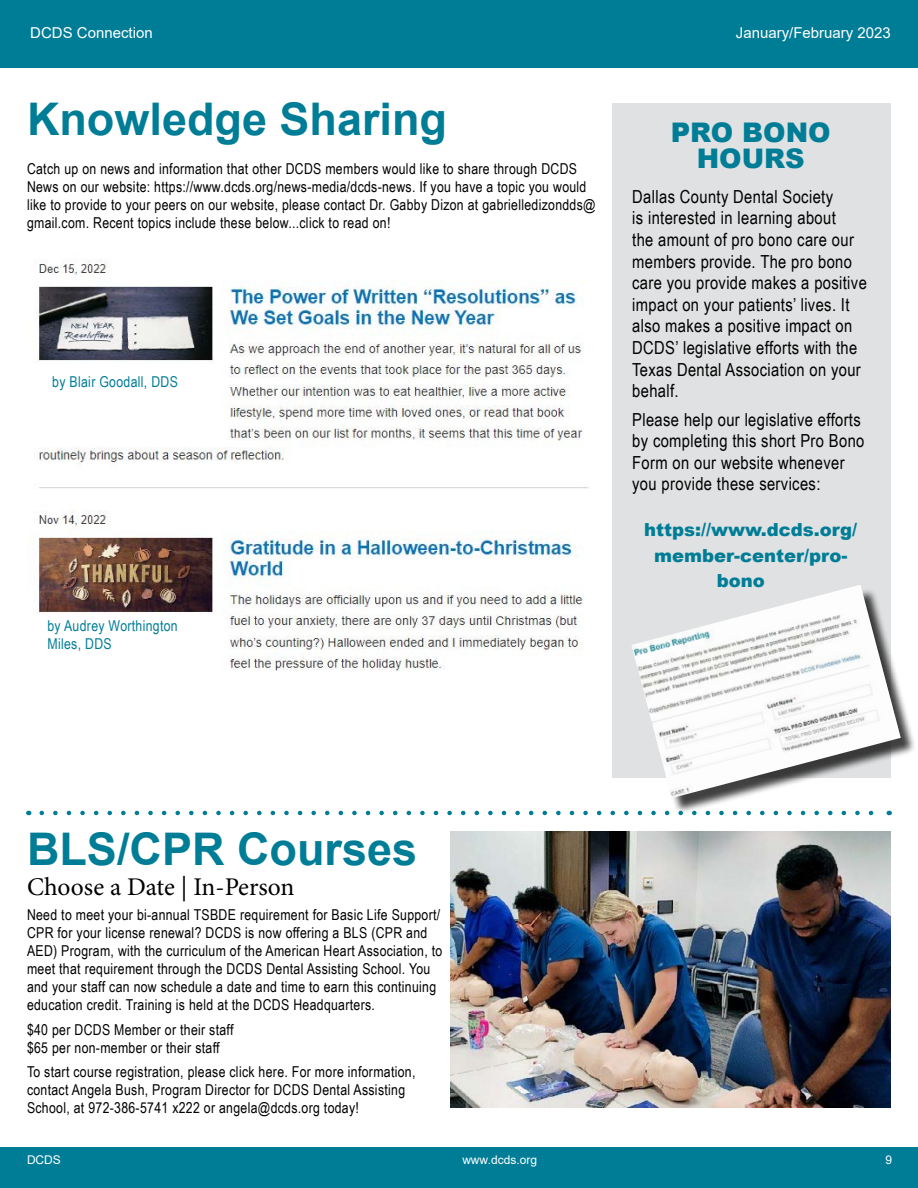
<style>
.page{position:relative;width:918px;height:1188px;background:#fff}
.page>*{position:absolute;margin:0;border:0;box-sizing:border-box;transform-origin:0 0}
.t1{font:700 45px "Arial";color:#007d96}
.t2{font:900 27px/25.5px "Arial";color:#007d96;text-align:center}
.t3{font:25.5px "Minion Pro";color:#000}
.t4{font:18px/21.6px "Arial Narrow";letter-spacing:.02em;color:#000}
.t5{font:900 18px "Arial";color:#007d96}
.t6{font:15px/18px "Arial Narrow";letter-spacing:.02em;color:#000}
.t7{font:15px/18px "Arial Narrow";letter-spacing:.02em;color:#007d96}
.t8{font:15px "Arial";color:#fff}
.t9{font:12px "Arial";color:#fff}
</style>
<div class="page">
<div style="left:0;top:0;width:918px;height:60px;background:#007d96"></div>
<div style="left:0;top:51px;width:918px;height:17px;background:#007d96"></div>
<div style="left:0;top:1148px;width:918px;height:40px;background:#007d96"></div>
<img style="left:38px;top:259px;width:551px;height:412px">
<div style="left:612px;top:103px;width:279px;height:675px;background:#e0e1e2"></div>
<div style="left:634px;top:587px;width:282px;height:227px;background:#000;opacity:.75"></div>
<img style="left:631px;top:585px;width:270px;height:213px">
<svg style="left:42px;top:811px;width:840px;height:4px"></svg>
<img style="left:450px;top:832px;width:441px;height:276px">
<p class="t8" style="left:30px;top:22px;width:124px">DCDS Connection</p>
<p class="t8" style="left:736px;top:22px;width:157px">January/February 2023</p>
<h1 class="t1" style="left:27px;top:88px;width:422px">Knowledge Sharing</h1>
<p class="t6" style="left:27px;top:159px;width:570px">Catch up on news and information that other DCDS members would like to share through DCDS News on our website: https://www.dcds.org/news-media/dcds-news. If you have a topic you would like to provide to your peers on our website, please contact Dr. Gabby Dizon at gabrielledizondds@ gmail.com. Recent topics include these below...click to read on!</p>
<p class="t7" style="left:52px;top:372px;width:127px">by Blair Goodall, DDS</p>
<p class="t7" style="left:48px;top:616px;width:132px">by Audrey Worthington<br>Miles, DDS</p>
<h2 class="t2" style="left:671px;top:119px;width:161px">PRO BONO<br>HOURS</h2>
<p class="t4" style="left:632px;top:185px;width:236px">Dallas County Dental Society<br>is interested in learning about<br>the amount of pro bono care our members provide. The pro bono care you provide makes a positive impact on your patients’ lives. It also makes a positive impact on<br>DCDS’ legislative efforts with the<br>Texas Dental Association on your behalf.</p>
<p class="t4" style="left:632px;top:408px;width:234px">Please help our legislative efforts by completing this short Pro Bono<br>Form on our website whenever you provide these services:</p>
<p class="t5" style="left:644px;top:517px;width:214px">https://www.dcds.org/</p>
<p class="t5" style="left:654px;top:542px;width:195px">member-center/pro-</p>
<p class="t5" style="left:717px;top:568px;width:50px">bono</p>
<h1 class="t1" style="left:27px;top:817px;width:392px">BLS/CPR Courses</h1>
<h3 class="t3" style="left:27px;top:870px;width:269px">Choose a Date | In-Person</h3>
<p class="t6" style="left:27px;top:905px;width:417px">Need to meet your bi-annual TSBDE requirement for Basic Life Support/ CPR for your license renewal? DCDS is now offering a BLS (CPR and AED) Program, with the curriculum of the American Heart Association, to meet that requirement through the DCDS Dental Assisting School. You and your staff can now schedule a date and time to earn this continuing education credit. Training is held at the DCDS Headquarters.</p>
<p class="t6" style="left:27px;top:1020px;width:208px">$40 per DCDS Member or their staff $65 per non-member or their staff</p>
<p class="t6" style="left:27px;top:1063px;width:390px">To start course registration, please click here. For more information, contact Angela Bush, Program Director for DCDS Dental Assisting<br>School, at 972-386-5741 x222 or angela@dcds.org today!</p>
<p class="t9" style="left:27px;top:1152px;width:35px">DCDS</p>
<p class="t9" style="left:462px;top:1152px;width:76px">www.dcds.org</p>
<p class="t9" style="left:885px;top:1152px;width:8px">9</p>
</div>
